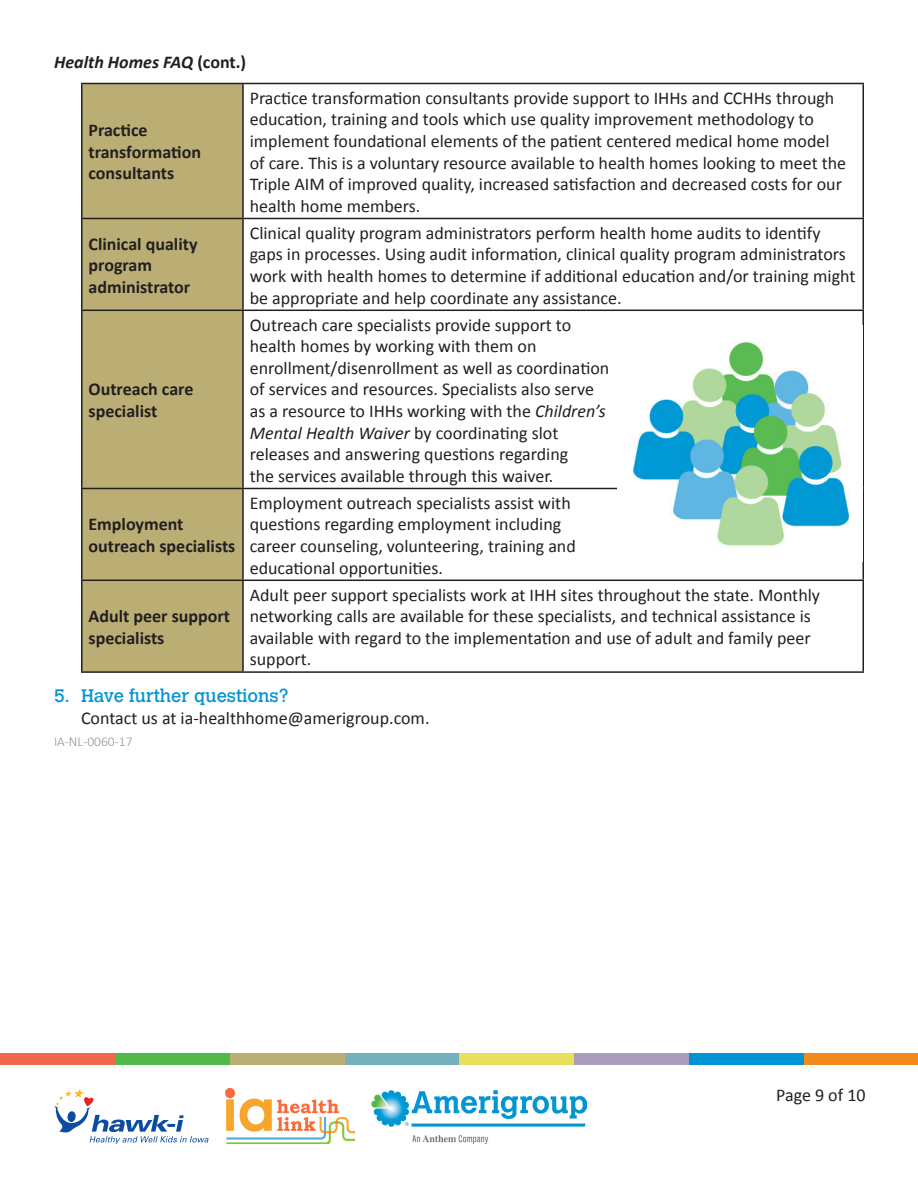
<style>
.page{position:relative;width:918px;height:1188px;background:#fff}
.page>*{position:absolute;margin:0;border:0;box-sizing:border-box;transform-origin:0 0}
.Body_text{font:18px/21.6px "Calibri";color:#231f20}
.Body_text-2{font:700 18px/21.6px "Calibri";color:#231f20}
.t1{font:18px "Calvert";color:#0094d3}
.t2{font:italic 700 18px "Calibri";color:#231f20}
.Body_text-3{font:300 13.5px "Calibri";color:#939598}
.s1{font-style:normal}
.s2{font-style:italic}
</style>
<div class="page">
<div style="left:0;top:1053px;width:115px;height:11px;background:#f2684a"></div>
<div style="left:115px;top:1053px;width:115px;height:11px;background:#51b948"></div>
<div style="left:230px;top:1053px;width:115px;height:11px;background:#bbae75"></div>
<div style="left:345px;top:1053px;width:115px;height:11px;background:#74b1bd"></div>
<div style="left:459px;top:1053px;width:115px;height:11px;background:#e9df5d"></div>
<div style="left:574px;top:1053px;width:115px;height:11px;background:#a89dbc"></div>
<div style="left:689px;top:1053px;width:115px;height:11px;background:#0094d3"></div>
<div style="left:804px;top:1053px;width:114px;height:11px;background:#f38a1e"></div>
<img style="left:371px;top:1090px;width:216px;height:53px">
<img style="left:226px;top:1089px;width:128px;height:55px">
<svg style="left:54px;top:1089px;width:155px;height:55px"></svg>
<div style="left:82px;top:84px;width:160px;height:587px;background:#bbae75"></div>
<hr style="left:81px;top:83px;width:162px;height:1px;background:#231f20">
<hr style="left:81px;top:84px;width:1px;height:134px;background:#231f20">
<hr style="left:243px;top:83px;width:621px;height:1px;background:#231f20">
<hr style="left:242px;top:84px;width:2px;height:134px;background:#231f20">
<hr style="left:862px;top:84px;width:2px;height:134px;background:#231f20">
<hr style="left:81px;top:218px;width:162px;height:1px;background:#231f20">
<hr style="left:81px;top:219px;width:1px;height:91px;background:#231f20">
<hr style="left:243px;top:218px;width:621px;height:1px;background:#231f20">
<hr style="left:242px;top:219px;width:2px;height:91px;background:#231f20">
<hr style="left:862px;top:219px;width:2px;height:91px;background:#231f20">
<hr style="left:81px;top:310px;width:162px;height:1px;background:#231f20">
<hr style="left:81px;top:311px;width:1px;height:177px;background:#231f20">
<hr style="left:243px;top:310px;width:621px;height:1px;background:#231f20">
<hr style="left:242px;top:311px;width:2px;height:177px;background:#231f20">
<hr style="left:862px;top:311px;width:2px;height:177px;background:#231f20">
<hr style="left:81px;top:488px;width:162px;height:1px;background:#231f20">
<hr style="left:81px;top:489px;width:1px;height:91px;background:#231f20">
<hr style="left:243px;top:488px;width:621px;height:1px;background:#231f20">
<hr style="left:242px;top:489px;width:2px;height:91px;background:#231f20">
<hr style="left:862px;top:489px;width:2px;height:91px;background:#231f20">
<hr style="left:81px;top:580px;width:162px;height:1px;background:#231f20">
<hr style="left:81px;top:581px;width:1px;height:90px;background:#231f20">
<hr style="left:243px;top:580px;width:621px;height:1px;background:#231f20">
<hr style="left:242px;top:581px;width:2px;height:90px;background:#231f20">
<hr style="left:862px;top:581px;width:2px;height:90px;background:#231f20">
<hr style="left:81px;top:671px;width:162px;height:2px;background:#231f20">
<hr style="left:243px;top:671px;width:621px;height:2px;background:#231f20">
<img style="left:617px;top:326px;width:246px;height:236px">
<p class="t2" style="left:54px;top:50px;width:194px">Health Homes FAQ <span class="s1">(cont.)</span></p>
<p class="Body_text-2" style="left:88px;top:119px;width:114px">Practice transformation consultants</p>
<p class="Body_text" style="left:250px;top:87px;width:598px">Practice transformation consultants provide support to IHHs and CCHHs through education, training and tools which use quality improvement methodology to implement foundational elements of the patient centered medical home model of care. This is a voluntary resource available to health homes looking to meet the Triple AIM of improved quality, increased satisfaction and decreased costs for our health home members.</p>
<p class="Body_text-2" style="left:88px;top:233px;width:111px">Clinical quality program administrator</p>
<p class="Body_text" style="left:250px;top:222px;width:607px">Clinical quality program administrators perform health home audits to identify gaps in processes. Using audit information, clinical quality program administrators work with health homes to determine if additional education and/or training might be appropriate and help coordinate any assistance.</p>
<p class="Body_text-2" style="left:88px;top:379px;width:107px">Outreach care specialist</p>
<p class="Body_text-2" style="left:88px;top:514px;width:148px">Employment outreach specialists</p>
<p class="Body_text" style="left:250px;top:314px;width:361px">Outreach care specialists provide support to health homes by working with them on enrollment/disenrollment as well as coordination of services and resources. Specialists also serve as a resource to IHHs working with the <span class="s2">Children’s Mental Health Waiver</span> by coordinating slot releases and answering questions regarding<br>the services available through this waiver.</p>
<p class="Body_text" style="left:250px;top:492px;width:328px">Employment outreach specialists assist with questions regarding employment including career counseling, volunteering, training and educational opportunities.</p>
<p class="Body_text" style="left:250px;top:584px;width:572px">Adult peer support specialists work at IHH sites throughout the state. Monthly networking calls are available for these specialists, and technical assistance is available with regard to the implementation and use of adult and family peer support.</p>
<p class="t1" style="left:54px;top:685px;width:236px">5. Have further questions?</p>
<p class="Body_text" style="left:81px;top:707px;width:350px">Contact us at ia-healthhome@amerigroup.com.</p>
<p class="Body_text-3" style="left:54px;top:734px;width:80px">IA-NL-0060-17</p>
<p class="Body_text-2" style="left:88px;top:605px;width:143px">Adult peer support specialists</p>
<p class="Body_text" style="left:776px;top:1085px;width:91px">Page 9 of 10</p>
</div>
